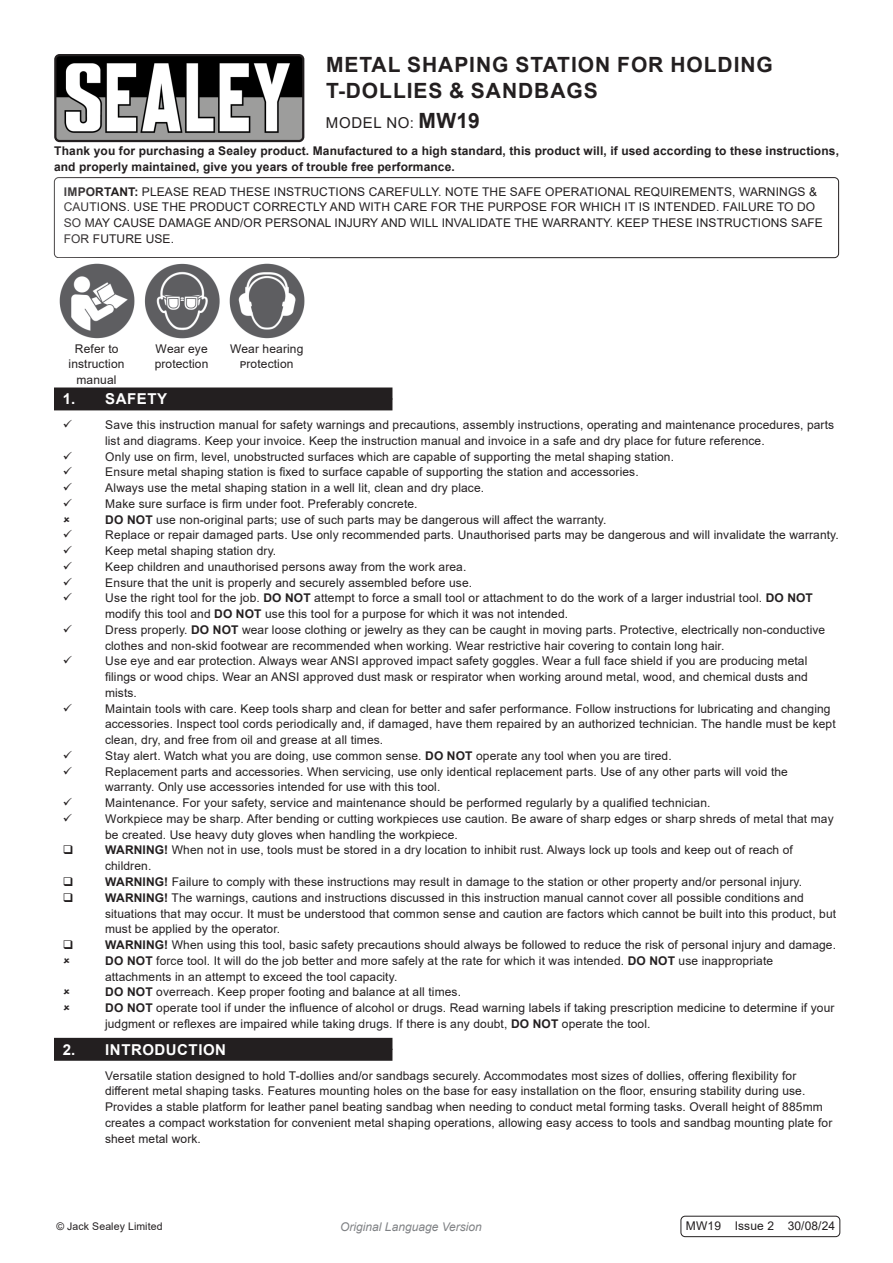
<style>
.page{position:relative;width:893px;height:1263px;background:#fff}
.page>*{position:absolute;margin:0;border:0;box-sizing:border-box;transform-origin:0 0}
.t1{font:700 21px/25.2px "Arial";letter-spacing:.045em;color:#231f20}
.t2{font:700 15px "Arial";letter-spacing:.035em;color:#fff}
.t3{font:15px "Arial";letter-spacing:.045em;color:#231f20}
.Body__Tabbed{font:12px/15.8px "Arial";letter-spacing:.01em;color:#231f20}
.Body{font:700 12px/15.8px "Arial";letter-spacing:.01em;color:#231f20}
.Body-2{font:12px/15.8px "Arial";letter-spacing:.01em;color:#231f20;text-align:center}
.t4{font:italic 12px "Arial";color:#808285}
.Body-3{font:10.5px "Arial";letter-spacing:.01em;color:#231f20}
.s1{font-weight:700;font-size:21px}
.s2{font-weight:700}
</style>
<div class="page">
<div style="left:54px;top:398px;width:338px;height:12px;background:#231f20"></div>
<div style="left:54px;top:387px;width:338px;height:12px;background:#231f20"></div>
<div style="left:54px;top:1049px;width:338px;height:12px;background:#231f20"></div>
<div style="left:54px;top:1038px;width:338px;height:12px;background:#231f20"></div>
<div style="left:54px;top:177px;width:785px;height:81px;border:1px solid #231f20;border-radius:4px"></div>
<img style="left:57px;top:57px;width:244px;height:82px">
<div style="left:54px;top:54px;width:250px;height:88px;border:2px solid #231f20;border-radius:4px"></div>
<div style="left:681px;top:1216px;width:159px;height:21px;border:1px solid #231f20;border-radius:4px"></div>
<img style="left:59px;top:263px;width:246px;height:76px">
<p class="t1" style="left:326px;top:53px;width:448px">METAL SHAPING STATION FOR HOLDING<br>T-DOLLIES &amp; SANDBAGS</p>
<p class="t3" style="left:326px;top:112px;width:156px">MODEL NO: <span class="s1">MW19</span></p>
<p class="Body" style="left:54px;top:143px;width:786px">Thank you for purchasing a Sealey product. Manufactured to a high standard, this product will, if used according to these instructions, and properly maintained, give you years of trouble free performance.</p>
<p class="Body__Tabbed" style="left:64px;top:184px;width:761px"><span class="s2">IMPORTANT:</span> PLEASE READ THESE INSTRUCTIONS CAREFULLY. NOTE THE SAFE OPERATIONAL REQUIREMENTS, WARNINGS &amp; CAUTIONS. USE THE PRODUCT CORRECTLY AND WITH CARE FOR THE PURPOSE FOR WHICH IT IS INTENDED. FAILURE TO DO SO MAY CAUSE DAMAGE AND/OR PERSONAL INJURY AND WILL INVALIDATE THE WARRANTY. KEEP THESE INSTRUCTIONS SAFE FOR FUTURE USE.</p>
<p class="Body-2" style="left:69px;top:340px;width:57px">Refer to instruction manual</p>
<p class="Body-2" style="left:155px;top:340px;width:55px;text-align:left">Wear eye protection</p>
<p class="Body-2" style="left:230px;top:340px;width:75px">Wear hearing</p>
<p class="Body-2" style="left:240px;top:356px;width:55px">Protection</p>
<p class="t2" style="left:63px;top:389px;width:106px">1. SAFETY</p>
<p class="Body__Tabbed" style="left:105px;top:417px;width:731px">Save this instruction manual for safety warnings and precautions, assembly instructions, operating and maintenance procedures, parts list and diagrams. Keep your invoice. Keep the instruction manual and invoice in a safe and dry place for future reference.</p>
<p class="Body__Tabbed" style="left:105px;top:448px;width:570px">Only use on firm, level, unobstructed surfaces which are capable of supporting the metal shaping station.</p>
<p class="Body__Tabbed" style="left:105px;top:464px;width:535px">Ensure metal shaping station is fixed to surface capable of supporting the station and accessories.</p>
<p class="Body__Tabbed" style="left:105px;top:480px;width:380px">Always use the metal shaping station in a well lit, clean and dry place.</p>
<p class="Body__Tabbed" style="left:105px;top:496px;width:314px">Make sure surface is firm under foot. Preferably concrete.</p>
<p class="Body__Tabbed" style="left:105px;top:511px;width:503px"><span class="s2">DO NOT</span> use non-original parts; use of such parts may be dangerous will affect the warranty.</p>
<p class="Body__Tabbed" style="left:105px;top:527px;width:735px">Replace or repair damaged parts. Use only recommended parts. Unauthorised parts may be dangerous and will invalidate the warranty.</p>
<p class="Body__Tabbed" style="left:105px;top:543px;width:173px">Keep metal shaping station dry.</p>
<p class="Body__Tabbed" style="left:105px;top:559px;width:363px">Keep children and unauthorised persons away from the work area.</p>
<p class="Body__Tabbed" style="left:105px;top:574px;width:368px">Ensure that the unit is properly and securely assembled before use.</p>
<p class="Body__Tabbed" style="left:105px;top:590px;width:709px">Use the right tool for the job. <span class="s2">DO NOT</span> attempt to force a small tool or attachment to do the work of a larger industrial tool. <span class="s2">DO NOT </span>modify this tool and <span class="s2">DO NOT</span> use this tool for a purpose for which it was not intended.</p>
<p class="Body__Tabbed" style="left:105px;top:622px;width:722px">Dress properly. <span class="s2">DO NOT</span> wear loose clothing or jewelry as they can be caught in moving parts. Protective, electrically non-conductive clothes and non-skid footwear are recommended when working. Wear restrictive hair covering to contain long hair.</p>
<p class="Body__Tabbed" style="left:105px;top:653px;width:704px;text-align:justify">Use eye and ear protection. Always wear ANSI approved impact safety goggles. Wear a full face shield if you are producing metal filings or wood chips. Wear an ANSI approved dust mask or respirator when working around metal, wood, and chemical dusts and mists.</p>
<p class="Body__Tabbed" style="left:105px;top:700px;width:732px">Maintain tools with care. Keep tools sharp and clean for better and safer performance. Follow instructions for lubricating and changing accessories. Inspect tool cords periodically and, if damaged, have them repaired by an authorized technician. The handle must be kept clean, dry, and free from oil and grease at all times.</p>
<p class="Body__Tabbed" style="left:105px;top:748px;width:568px">Stay alert. Watch what you are doing, use common sense. <span class="s2">DO NOT</span> operate any tool when you are tired.</p>
<p class="Body__Tabbed" style="left:105px;top:763px;width:684px">Replacement parts and accessories. When servicing, use only identical replacement parts. Use of any other parts will void the warranty. Only use accessories intended for use with this tool.</p>
<p class="Body__Tabbed" style="left:105px;top:795px;width:607px">Maintenance. For your safety, service and maintenance should be performed regularly by a qualified technician.</p>
<p class="Body__Tabbed" style="left:105px;top:811px;width:730px">Workpiece may be sharp. After bending or cutting workpieces use caution. Be aware of sharp edges or sharp shreds of metal that may be created. Use heavy duty gloves when handling the workpiece.</p>
<p class="Body__Tabbed" style="left:105px;top:842px;width:689px"><span class="s2">WARNING!</span> When not in use, tools must be stored in a dry location to inhibit rust. Always lock up tools and keep out of reach of children.</p>
<p class="Body__Tabbed" style="left:105px;top:874px;width:698px"><span class="s2">WARNING!</span> Failure to comply with these instructions may result in damage to the station or other property and/or personal injury.</p>
<p class="Body__Tabbed" style="left:105px;top:889px;width:733px"><span class="s2">WARNING!</span> The warnings, cautions and instructions discussed in this instruction manual cannot cover all possible conditions and situations that may occur. It must be understood that common sense and caution are factors which cannot be built into this product, but must be applied by the operator.</p>
<p class="Body__Tabbed" style="left:105px;top:937px;width:732px"><span class="s2">WARNING!</span> When using this tool, basic safety precautions should always be followed to reduce the risk of personal injury and damage.</p>
<p class="Body__Tabbed" style="left:105px;top:952px;width:670px"><span class="s2">DO NOT</span> force tool. It will do the job better and more safely at the rate for which it was intended. <span class="s2">DO NOT</span> use inappropriate attachments in an attempt to exceed the tool capacity.</p>
<p class="Body__Tabbed" style="left:105px;top:984px;width:357px"><span class="s2">DO NOT</span> overreach. Keep proper footing and balance at all times.</p>
<p class="Body__Tabbed" style="left:105px;top:1000px;width:731px"><span class="s2">DO NOT</span> operate tool if under the influence of alcohol or drugs. Read warning labels if taking prescription medicine to determine if your judgment or reflexes are impaired while taking drugs. If there is any doubt, <span class="s2">DO NOT</span> operate the tool.</p>
<p class="t2" style="left:63px;top:1039px;width:165px">2. INTRODUCTION</p>
<p class="Body__Tabbed" style="left:105px;top:1067px;width:729px">Versatile station designed to hold T-dollies and/or sandbags securely. Accommodates most sizes of dollies, offering flexibility for different metal shaping tasks. Features mounting holes on the base for easy installation on the floor, ensuring stability during use.<br>Provides a stable platform for leather panel beating sandbag when needing to conduct metal forming tasks. Overall height of 885mm creates a compact workstation for convenient metal shaping operations, allowing easy access to tools and sandbag mounting plate for sheet metal work.</p>
<p class="Body-3" style="left:56px;top:1219px;width:108px">© Jack Sealey Limited</p>
<p class="t4" style="left:340px;top:1219px;width:143px">Original Language Version</p>
<p class="Body-2" style="left:686px;top:1217px;width:151px">MW19 Issue 2 30/08/24</p>
</div>
